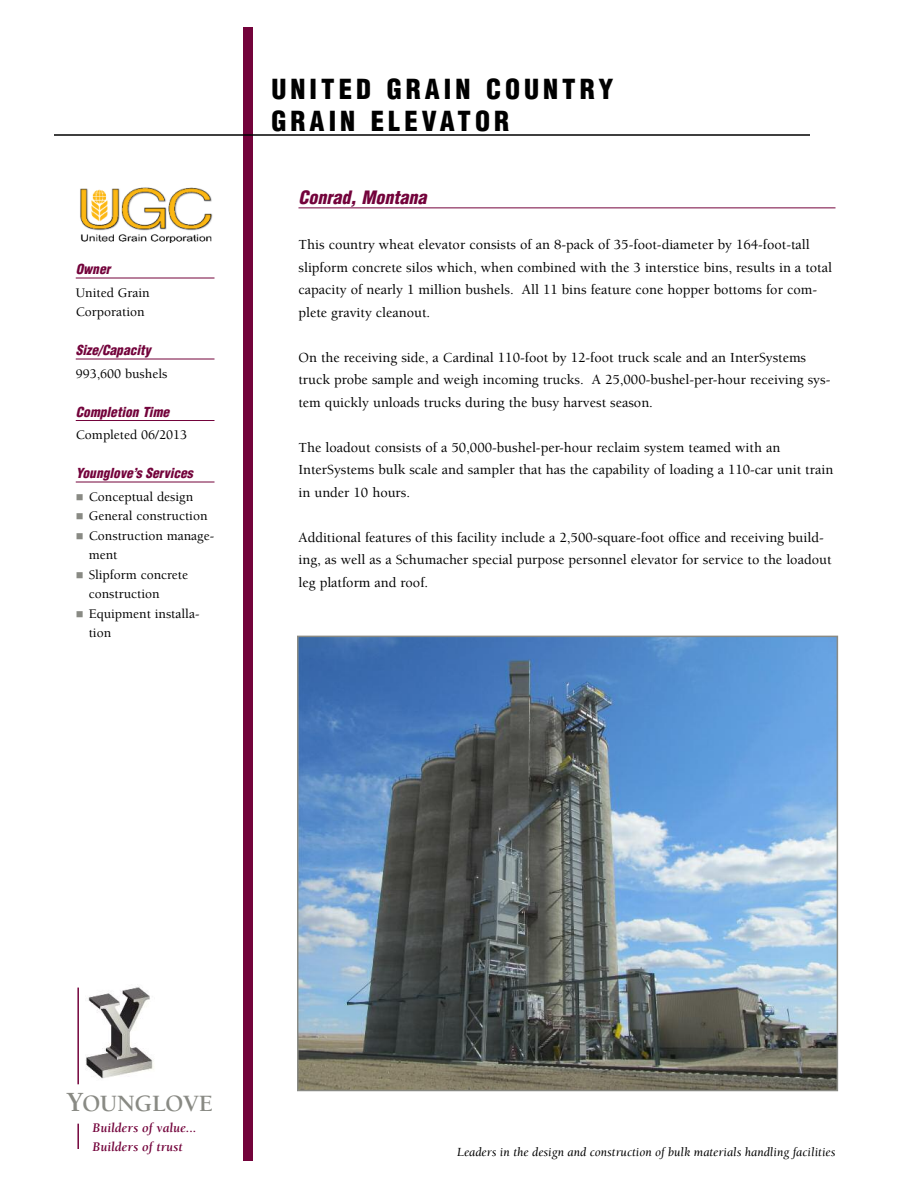
<style>
.page{position:relative;width:918px;height:1188px;background:#fff}
.page>*{position:absolute;margin:0;border:0;box-sizing:border-box;transform-origin:0 0}
.t1{font:900 condensed 27px/32.4px "Helvetica";letter-spacing:.15em;color:#000}
.t2{font:700 24px "Berkeley";letter-spacing:-.01em;color:#898a84}
.t3{font:italic 900 condensed 18px "Helvetica";color:#73033b}
.t4{font:500 14.25px/22.5px "Berkeley";color:#000}
.t5{font:500 13.5px/19.5px "Berkeley";color:#000}
.t6{font:italic 900 condensed 13.5px "Helvetica";color:#73033b}
.t7{font:italic 700 13.5px/19.5px "Berkeley";color:#73033b}
.t8{font:italic 12.75px "Berkeley";color:#000}
.s1{color:#898a84}
.s2{font-size:28.5px}
</style>
<div class="page">
<div style="left:243px;top:27px;width:9px;height:1134px;background:#73033b"></div>
<hr style="left:298px;top:208px;width:538px;height:1px;background:#73033b">
<hr style="left:54px;top:134px;width:756px;height:2px;background:#000">
<img style="left:300px;top:639px;width:535px;height:449px">
<div style="left:297px;top:636px;width:541px;height:455px;border:2px solid #898a84"></div>
<hr style="left:76px;top:278px;width:138px;height:1px;background:#73033b">
<hr style="left:76px;top:359px;width:138px;height:1px;background:#73033b">
<hr style="left:76px;top:420px;width:138px;height:1px;background:#73033b">
<hr style="left:76px;top:482px;width:138px;height:1px;background:#73033b">
<img style="left:86px;top:986px;width:68px;height:93px">
<hr style="left:77px;top:988px;width:2px;height:96px;background:#73033b">
<hr style="left:77px;top:1124px;width:2px;height:25px;background:#73033b">
<img style="left:80px;top:187px;width:133px;height:56px">
<p class="t6" style="left:76px;top:264px;width:36px">Owner</p>
<p class="t5" style="left:76px;top:284px;width:76px">United Grain<br>Corporation</p>
<p class="t6" style="left:76px;top:345px;width:76px">Size/Capacity</p>
<p class="t5" style="left:76px;top:365px;width:93px">993,600 bushels</p>
<p class="t6" style="left:76px;top:407px;width:95px">Completion Time</p>
<p class="t5" style="left:76px;top:426px;width:113px">Completed 06/2013</p>
<p class="t6" style="left:76px;top:468px;width:119px">Younglove’s Services</p>
<p class="t5" style="left:76px;top:488px;width:119px"><span class="s1">■</span> Conceptual design</p>
<p class="t5" style="left:76px;top:507px;width:133px"><span class="s1">■</span> General construction</p>
<p class="t5" style="left:89px;top:527px;width:127px;text-indent:-13px"><span class="s1">■</span> Construction manage&shy;ment</p>
<p class="t5" style="left:89px;top:566px;width:101px;text-indent:-13px"><span class="s1">■</span> Slipform concrete construction</p>
<p class="t5" style="left:89px;top:605px;width:112px;text-indent:-13px"><span class="s1">■</span> Equipment installa&shy;tion</p>
<h1 class="t1" style="left:271px;top:75px;width:343px">UNITED GRAIN COUNTRY<br>GRAIN ELEVATOR</h1>
<p class="t3" style="left:298px;top:190px;width:129px">Conrad, Montana</p>
<p class="t4" style="left:298px;top:234px;width:535px">This country wheat elevator consists of an 8-pack of 35-foot-diameter by 164-foot-tall slipform concrete silos which, when combined with the 3 interstice bins, results in a total capacity of nearly 1 million bushels. All 11 bins feature cone hopper bottoms for com&shy;plete gravity cleanout.</p>
<p class="t4" style="left:298px;top:347px;width:533px">On the receiving side, a Cardinal 110-foot by 12-foot truck scale and an InterSystems truck probe sample and weigh incoming trucks. A 25,000-bushel-per-hour receiving sys&shy;tem quickly unloads trucks during the busy harvest season.</p>
<p class="t4" style="left:298px;top:437px;width:536px">The loadout consists of a 50,000-bushel-per-hour reclaim system teamed with an<br>InterSystems bulk scale and sampler that has the capability of loading a 110-car unit train in under 10 hours.</p>
<p class="t4" style="left:298px;top:527px;width:535px">Additional features of this facility include a 2,500-square-foot office and receiving build&shy;ing, as well as a Schumacher special purpose personnel elevator for service to the loadout leg platform and roof.</p>
<h2 class="t2" style="left:67px;top:1094px;width:148px"><span class="s2">Y</span>OUNGLOVE</h2>
<p class="t7" style="left:92px;top:1119px;width:106px">Builders of value...<br>Builders of trust</p>
<p class="t8" style="left:457px;top:1147px;width:380px">Leaders in the design and construction of bulk materials handling facilities</p>
</div>
